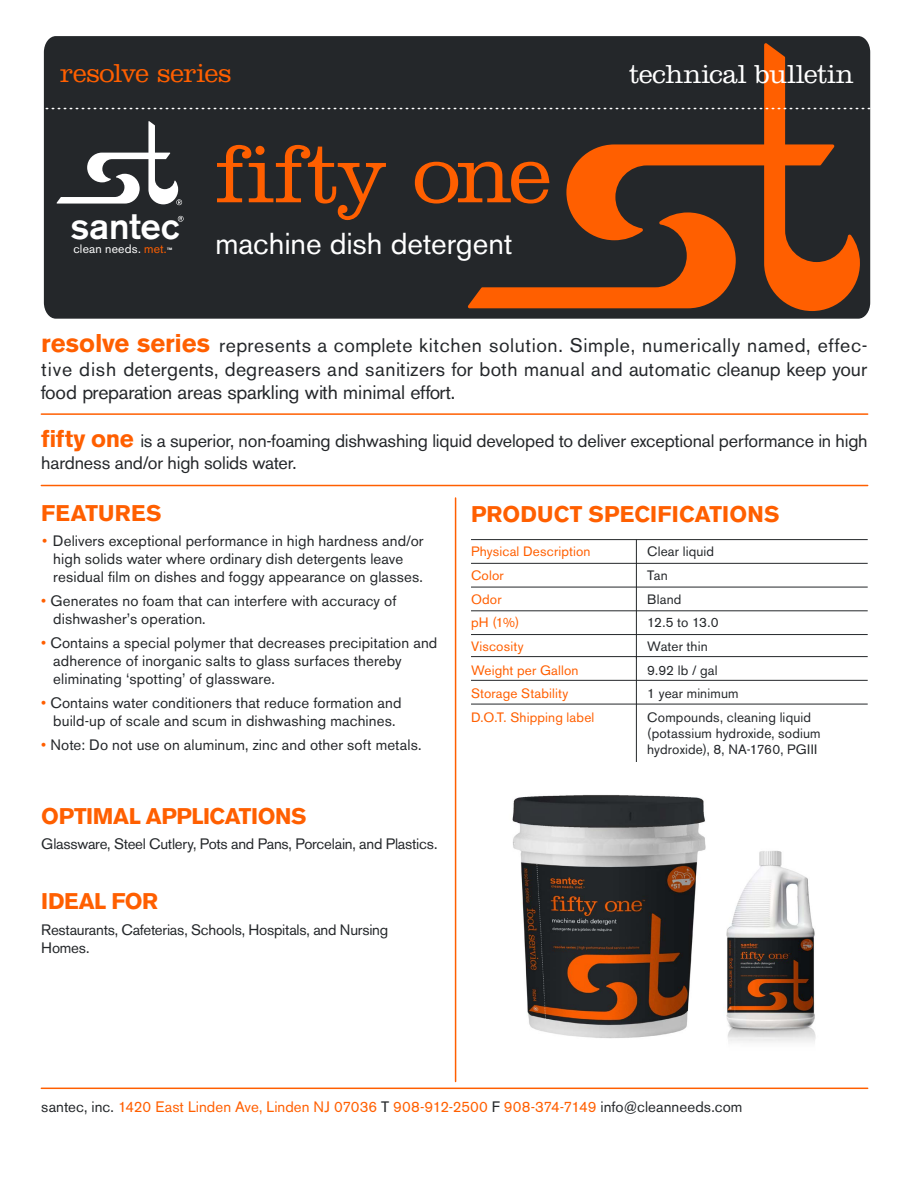
<style>
.page{position:relative;width:918px;height:1188px;background:#fff}
.page>*{position:absolute;margin:0;border:0;box-sizing:border-box;transform-origin:0 0}
.t1{font:300 84px "Clarendon";letter-spacing:-.02em;color:#ff5f00}
.t2{font:500 36.6px "Akzidenz Grotesk BE";letter-spacing:-.005em;color:#fff}
.t3{font:30px "Akzidenz Grotesk BE";letter-spacing:-.005em;color:#fff}
.t4{font:300 27px "Clarendon";letter-spacing:-.005em;color:#fff}
.t5{font:300 27px "Clarendon";letter-spacing:-.015em;color:#ff5f00}
.t6{font:700 22.5px "Akzidenz Grotesk BE";color:#ff5f00}
.t7{font:700 22.5px "Akzidenz Grotesk BE";letter-spacing:-.02em;color:#ff5f00}
.t8{font:19.5px/23.4px "Akzidenz Grotesk BE";letter-spacing:-.01em;color:#24272a;text-align:justify}
.t9{font:18px/21.6px "Akzidenz Grotesk BE";letter-spacing:-.01em;color:#24272a}
.t10{font:15px/18px "Akzidenz Grotesk BE";letter-spacing:.005em;color:#24272a}
.t11{font:15px/18px "Akzidenz Grotesk BE";letter-spacing:-.015em;color:#24272a}
.t12{font:15px "Akzidenz Grotesk BE";letter-spacing:.005em;color:#ff5f00}
.t13{font:13.5px/16.2px "Akzidenz Grotesk BE";letter-spacing:.01em;color:#24272a}
.t14{font:13.5px "Akzidenz Grotesk BE";letter-spacing:.015em;color:#ff5f00}
.t15{font:12.15px "Akzidenz Grotesk BE";letter-spacing:.015em;color:#fff}
.t16{font:700 3.3px "Akzidenz Grotesk BE";color:#fff}
.s1{color:#ff5f00}
.s2{font-weight:700;font-size:25.5px;color:#ff5f00}
.s3{font-weight:700;font-size:24px;color:#ff5f00}
.s4{font-family:"Gotham";color:#ff5f00}
.s5{color:#24272a}
</style>
<div class="page">
<svg style="left:45px;top:36px;width:824px;height:283px;background:#2c2e31"></svg>
<svg style="left:44px;top:43px;width:826px;height:268px;background:#413128"></svg>
<hr style="left:41px;top:413px;width:827px;height:2px;background:#ff5f00">
<hr style="left:41px;top:485px;width:827px;height:1px;background:#ff5f00">
<hr style="left:41px;top:1088px;width:827px;height:1px;background:#ff5f00">
<hr style="left:455px;top:498px;width:1px;height:584px;background:#ff5f00">
<hr style="left:471px;top:539px;width:397px;height:1px;background:#24272a">
<hr style="left:471px;top:563px;width:397px;height:1px;background:#24272a">
<hr style="left:471px;top:587px;width:397px;height:1px;background:#24272a">
<hr style="left:471px;top:611px;width:397px;height:1px;background:#24272a">
<hr style="left:471px;top:634px;width:397px;height:1px;background:#24272a">
<hr style="left:636px;top:540px;width:1px;height:119px;background:#24272a">
<hr style="left:471px;top:656px;width:397px;height:1px;background:#24272a">
<hr style="left:471px;top:680px;width:397px;height:1px;background:#24272a">
<hr style="left:471px;top:704px;width:397px;height:1px;background:#24272a">
<hr style="left:636px;top:657px;width:1px;height:119px;background:#24272a">
<img style="left:723px;top:851px;width:93px;height:191px">
<img style="left:512px;top:762px;width:194px;height:277px">
<h3 class="t5" style="left:60px;top:58px;width:173px">resolve series</h3>
<h2 class="t2" style="left:71px;top:203px;width:110px">santec</h2>
<p class="t15" style="left:73px;top:242px;width:95px">clean needs. <span class="s1">met.</span></p>
<p class="t16" style="left:167px;top:247px;width:7px">TM</p>
<h1 class="t1" style="left:215px;top:126px;width:337px">fifty one</h1>
<h3 class="t3" style="left:215px;top:226px;width:299px">machine dish detergent</h3>
<h3 class="t4" style="left:629px;top:59px;width:227px">technical bulletin</h3>
<p class="t8" style="left:41px;top:334px;width:828px"><span class="s2">resolve series</span> represents a complete kitchen solution. Simple, numerically named, effec&shy;tive dish detergents, degreasers and sanitizers for both manual and automatic cleanup keep your food preparation areas sparkling with minimal effort.</p>
<p class="t9" style="left:41px;top:430px;width:828px"><span class="s3">fifty one</span> is a superior, non-foaming dishwashing liquid developed to deliver exceptional performance in high hardness and/or high solids water.</p>
<h3 class="t6" style="left:41px;top:500px;width:122px">FEATURES</h3>
<p class="t10" style="left:53px;top:532px;width:372px;text-indent:-12px"><span class="s4">•</span> Delivers exceptional performance in high hardness and/or high solids water where ordinary dish detergents leave residual film on dishes and foggy appearance on glasses.</p>
<p class="t10" style="left:53px;top:592px;width:345px;text-indent:-12px"><span class="s1">•</span> Generates no foam that can interfere with accuracy of dishwasher’s operation.</p>
<p class="t10" style="left:53px;top:634px;width:386px;text-indent:-12px"><span class="s1">•</span> Contains a special polymer that decreases precipitation and adherence of inorganic salts to glass surfaces thereby eliminating ‘spotting’ of glassware.</p>
<p class="t10" style="left:41px;top:694px;width:362px;text-align:center"><span class="s1">•</span> Contains water conditioners that reduce formation and build-up of scale and scum in dishwashing machines.</p>
<p class="t10" style="left:41px;top:736px;width:382px"><span class="s1">•</span> Note: Do not use on aluminum, zinc and other soft metals.</p>
<h3 class="t6" style="left:471px;top:501px;width:310px">PRODUCT SPECIFICATIONS</h3>
<p class="t14" style="left:471px;top:543px;width:121px">Physical Description</p>
<p class="t13" style="left:647px;top:543px;width:68px">Clear liquid</p>
<p class="t14" style="left:471px;top:567px;width:34px">Color</p>
<p class="t13" style="left:647px;top:567px;width:22px">Tan</p>
<p class="t14" style="left:471px;top:591px;width:32px">Odor</p>
<p class="t13" style="left:647px;top:591px;width:36px">Bland</p>
<p class="t14" style="left:471px;top:615px;width:50px">pH (1%)</p>
<p class="t13" style="left:647px;top:614px;width:73px">12.5 to 13.0</p>
<p class="t14" style="left:471px;top:638px;width:54px">Viscosity</p>
<p class="t13" style="left:647px;top:638px;width:62px">Water thin</p>
<p class="t14" style="left:471px;top:662px;width:109px">Weight per Gallon</p>
<p class="t13" style="left:647px;top:662px;width:72px">9.92 lb / gal</p>
<p class="t14" style="left:471px;top:686px;width:99px">Storage Stability</p>
<p class="t13" style="left:647px;top:686px;width:93px">1 year minimum</p>
<p class="t14" style="left:471px;top:709px;width:125px">D.O.T. Shipping label</p>
<p class="t13" style="left:647px;top:709px;width:175px">Compounds, cleaning liquid (potassium hydroxide, sodium hydroxide), 8, NA-1760, PGIII</p>
<h3 class="t7" style="left:41px;top:803px;width:267px">OPTIMAL APPLICATIONS</h3>
<p class="t11" style="left:41px;top:835px;width:398px">Glassware, Steel Cutlery, Pots and Pans, Porcelain, and Plastics.</p>
<h3 class="t6" style="left:41px;top:888px;width:118px">IDEAL FOR</h3>
<p class="t11" style="left:41px;top:921px;width:348px">Restaurants, Cafeterias, Schools, Hospitals, and Nursing<br>Homes.</p>
<p class="t12" style="left:41px;top:1098px;width:703px"><span class="s5">santec, inc.</span> 1420 East Linden Ave, Linden NJ 07036 <span class="s5">T</span> 908-912-2500 <span class="s5">F</span> 908-374-7149 <span class="s5">info@cleanneeds.com</span></p>
</div>
